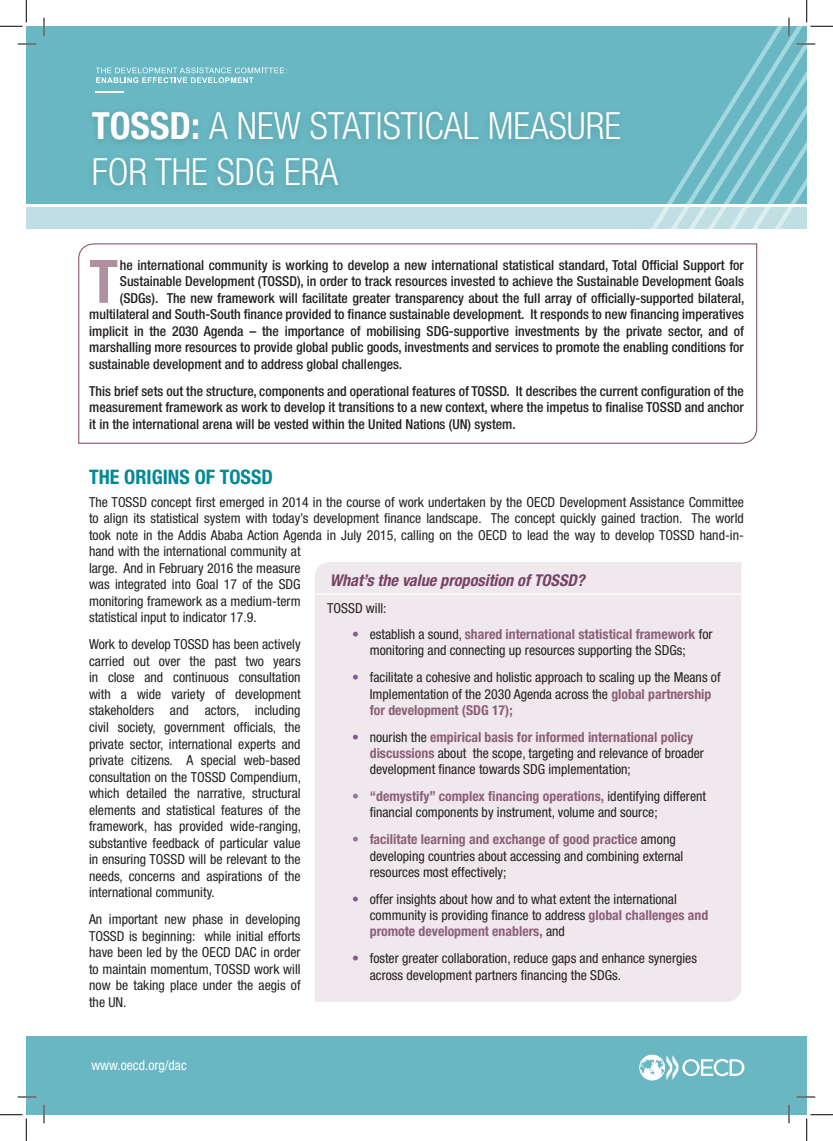
<style>
.page{position:relative;width:833px;height:1141px;background:#fff}
.page>*{position:absolute;margin:0;border:0;box-sizing:border-box;transform-origin:0 0}
.body_copy{font:700 condensed 60px "Helvetica Neue LT Std";color:#b08fa0}
.t1{font:300 condensed 37.5px/46.2px "Helvetica Neue LT Std";color:#fff}
.t2{font:700 condensed 20px "Helvetica Neue LT Std";color:#008997}
.body_copy-2{font:italic 700 condensed 16.25px "Helvetica Neue LT Std";color:#794262}
.body_copy-3{font:condensed 13.75px/16.5px "Helvetica Neue LT Std";color:#231f20}
.body_copy-4{font:500 condensed 13.75px/16.5px "Helvetica Neue LT Std";color:#231f20;text-align:justify}
.body_copy-5{font:condensed 13.62px "Helvetica Neue LT Std";color:#fff}
.s1{font-weight:700}
.s2{color:#835995}
.s3{font-weight:700;color:#8e5f78}
.s4{font-weight:700;color:#9573a6}
</style>
<div class="page">
<div style="left:26px;top:26px;width:780px;height:177px;background:#68b7c2"></div>
<div style="left:26px;top:207px;width:780px;height:21px;background:#c0dfe4"></div>
<div style="left:26px;top:1036px;width:780px;height:78px;background:#68b7c2"></div>
<svg style="left:639px;top:1054px;width:105px;height:26px"></svg>
<svg style="left:96px;top:67px;width:190px;height:16px"></svg>
<hr style="left:95px;top:91px;width:29px;height:2px;background:#fff">
<div style="left:315px;top:562px;width:426px;height:439px;background:#efe9ed"></div>
<hr style="left:308px;top:593px;width:446px;height:1px;background:#fff">
<svg style="left:78px;top:243px;width:678px;height:201px"></svg>
<svg style="left:18px;top:43px;width:18px;height:2px"></svg>
<svg style="left:18px;top:1096px;width:18px;height:1px"></svg>
<svg style="left:796px;top:1096px;width:18px;height:1px"></svg>
<svg style="left:43px;top:18px;width:2px;height:18px"></svg>
<svg style="left:43px;top:1104px;width:2px;height:19px"></svg>
<svg style="left:787px;top:1104px;width:2px;height:19px"></svg>
<svg style="left:0;top:0;width:27px;height:27px"></svg>
<svg style="left:0;top:1114px;width:27px;height:26px"></svg>
<svg style="left:637px;top:0;width:195px;height:289px"></svg>
<svg style="left:806px;top:1114px;width:26px;height:26px"></svg>
<p class="t1" style="left:92px;top:102px;width:530px"><span class="s1">TOSSD:</span> A NEW STATISTICAL MEASURE<br>FOR THE SDG ERA</p>
<p class="body_copy" style="left:89px;top:245px;width:30px">T</p>
<p class="body_copy-4" style="left:120px;top:256px;width:625px">he international community is working to develop a new international statistical standard, Total Official Support for</p>
<p class="body_copy-4" style="left:120px;top:273px;width:625px">Sustainable Development (TOSSD), in order to track resources invested to achieve the Sustainable Development Goals</p>
<p class="body_copy-4" style="left:120px;top:289px;width:625px">(SDGs). The new framework will facilitate greater transparency about the full array of officially-supported bilateral,</p>
<p class="body_copy-4" style="left:89px;top:306px;width:655px">multilateral and South-South finance provided to finance sustainable development. It responds to new financing imperatives</p>
<p class="body_copy-4" style="left:89px;top:322px;width:655px">implicit in the 2030 Agenda – the importance of mobilising SDG-supportive investments by the private sector, and of</p>
<p class="body_copy-4" style="left:89px;top:339px;width:655px">marshalling more resources to provide global public goods, investments and services to promote the enabling conditions for</p>
<p class="body_copy-4" style="left:89px;top:355px;width:314px">sustainable development and to address global challenges.</p>
<p class="body_copy-4" style="left:89px;top:382px;width:655px">This brief sets out the structure, components and operational features of TOSSD. It describes the current configuration of the measurement framework as work to develop it transitions to a new context, where the impetus to finalise TOSSD and anchor it in the international arena will be vested within the United Nations (UN) system.</p>
<p class="t2" style="left:89px;top:464px;width:185px">THE ORIGINS OF TOSSD</p>
<p class="body_copy-3" style="left:89px;top:493px;width:656px">The TOSSD concept first emerged in 2014 in the course of work undertaken by the OECD Development Assistance Committee to align its statistical system with today’s development finance landscape. The concept quickly gained traction. The world took note in the Addis Ababa Action Agenda in July 2015, calling on the OECD to lead the way to develop TOSSD hand-in&shy;hand with the international community at<br>large. And in February 2016 the measure<br>was integrated into Goal 17 of the SDG<br>monitoring framework as a medium-term<br>statistical input to indicator 17.9.</p>
<p class="body_copy-3" style="left:89px;top:636px;width:213px;text-align:justify">Work to develop TOSSD has been actively carried out over the past two years in close and continuous consultation with a wide variety of development stakeholders and actors, including civil society, government officials, the private sector, international experts and private citizens. A special web-based consultation on the TOSSD Compendium, which detailed the narrative, structural elements and statistical features of the framework, has provided wide-ranging, substantive feedback of particular value in ensuring TOSSD will be relevant to the needs, concerns and aspirations of the international community.</p>
<p class="body_copy-3" style="left:89px;top:910px;width:213px;text-align:justify">An important new phase in developing TOSSD is beginning: while initial efforts have been led by the OECD DAC in order to maintain momentum, TOSSD work will now be taking place under the aegis of the UN.</p>
<p class="body_copy-2" style="left:329px;top:570px;width:256px">What’s the value proposition of TOSSD?</p>
<p class="body_copy-3" style="left:327px;top:599px;width:61px">TOSSD will:</p>
<p class="body_copy-3" style="left:369px;top:626px;width:344px;text-indent:-18px"><span class="s2">•</span> establish a sound, <span class="s3">shared international statistical framework</span> for monitoring and connecting up resources supporting the SDGs;</p>
<p class="body_copy-3" style="left:369px;top:669px;width:352px;text-indent:-18px"><span class="s2">•</span> facilitate a cohesive and holistic approach to scaling up the Means of<br>Implementation of the 2030 Agenda across the <span class="s3">global partnership for development (SDG 17);</span></p>
<p class="body_copy-3" style="left:369px;top:728px;width:335px;text-indent:-18px"><span class="s2">•</span> nourish the <span class="s3">empirical basis for informed international policy discussions</span> about the scope, targeting and relevance of broader development finance towards SDG implementation;</p>
<p class="body_copy-3" style="left:369px;top:788px;width:337px;text-indent:-18px"><span class="s4">•</span> <span class="s3">“demystify” complex financing operations,</span> identifying different financial components by instrument, volume and source;</p>
<p class="body_copy-3" style="left:369px;top:831px;width:315px;text-indent:-18px"><span class="s4">•</span> <span class="s3">facilitate learning and exchange of good practice</span> among developing countries about accessing and combining external resources most effectively;</p>
<p class="body_copy-3" style="left:369px;top:890px;width:340px;text-indent:-18px"><span class="s2">•</span> offer insights about how and to what extent the international community is providing finance to address <span class="s3">global challenges and promote development enablers,</span> and</p>
<p class="body_copy-3" style="left:369px;top:949px;width:328px;text-indent:-18px"><span class="s2">•</span> foster greater collaboration, reduce gaps and enhance synergies across development partners financing the SDGs.</p>
<p class="body_copy-5" style="left:91px;top:1057px;width:97px">www.oecd.org/dac</p>
</div>
